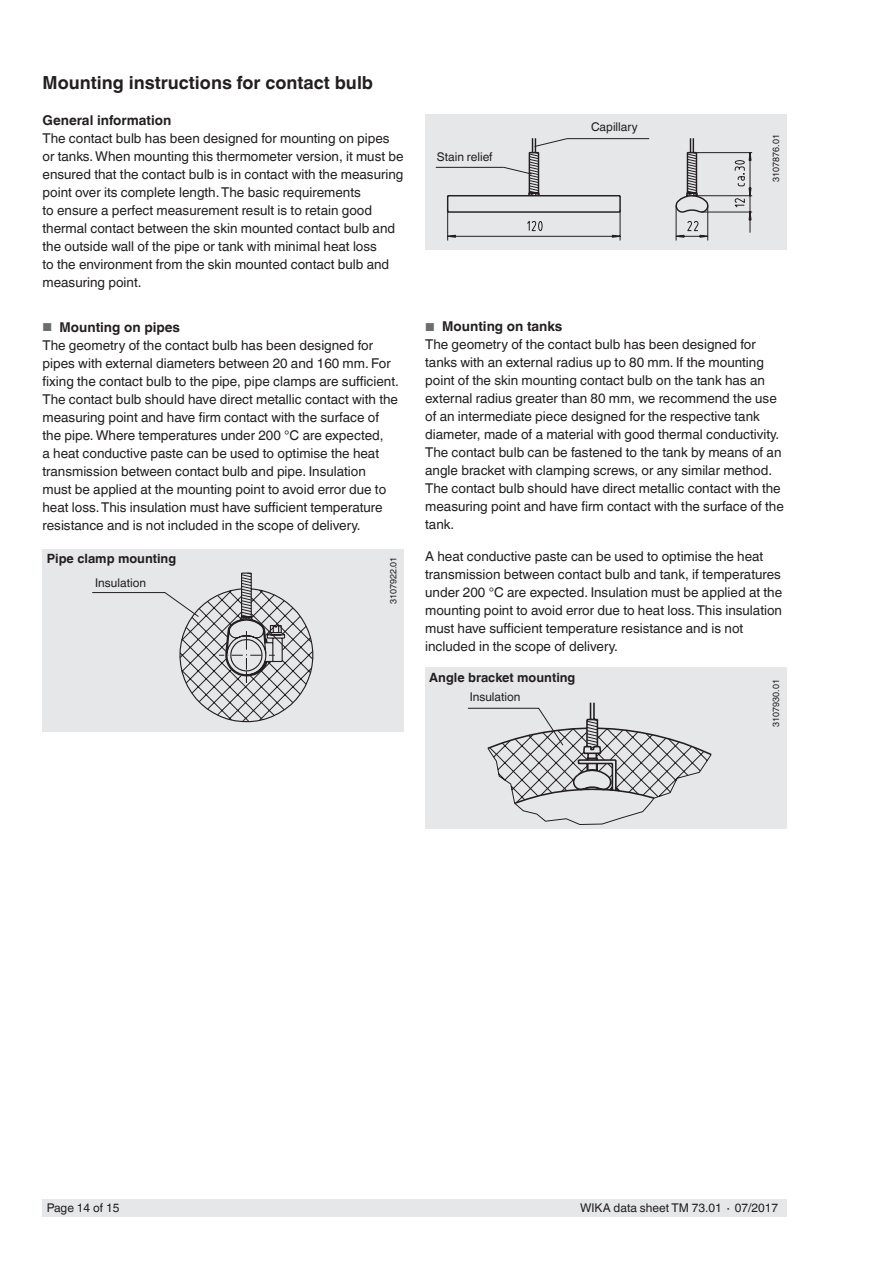
<style>
.page{position:relative;width:893px;height:1263px;background:#fff}
.page>*{position:absolute;margin:0;border:0;box-sizing:border-box;transform-origin:0 0}
.t1{font:700 18px "Helvetica World";color:#231f20}
.t2{font:13.5px/18px "Helvetica World";color:#231f20}
.t3{font:700 13.5px "Helvetica World";color:#231f20}
.t4{font:700 12.75px "Helvetica World";color:#231f20}
.t5{font:12px "Helvetica World";color:#231f20}
.t6{font:9px "Helvetica World";color:#231f20}
.s1{font-size:11.55px;color:#6c6d70}
.s2{font-weight:700}
</style>
<div class="page">
<div style="left:43px;top:1199px;width:744px;height:17px;background:#e6e7e9"></div>
<div style="left:425px;top:114px;width:362px;height:136px;background:#e6e7e9"></div>
<div style="left:43px;top:549px;width:361px;height:183px;background:#e6e7e9"></div>
<div style="left:425px;top:667px;width:361px;height:162px;background:#e6e7e9"></div>
<svg style="left:435px;top:138px;width:318px;height:103px"></svg>
<svg style="left:92px;top:572px;width:222px;height:151px"></svg>
<svg style="left:468px;top:702px;width:244px;height:123px"></svg>
<h1 class="t1" style="left:43px;top:73px;width:332px">Mounting instructions for contact bulb</h1>
<p class="t3" style="left:43px;top:113px;width:130px">General information</p>
<p class="t2" style="left:43px;top:130px;width:363px">The contact bulb has been designed for mounting on pipes or tanks. When mounting this thermometer version, it must be ensured that the contact bulb is in contact with the measuring point over its complete length. The basic requirements<br>to ensure a perfect measurement result is to retain good thermal contact between the skin mounted contact bulb and the outside wall of the pipe or tank with minimal heat loss<br>to the environment from the skin mounted contact bulb and measuring point.</p>
<p class="t6" style="left:771px;top:182px;width:49px;rotate:-90deg">3107876.01</p>
<p class="t5" style="left:591px;top:120px;width:48px">Capillary</p>
<p class="t5" style="left:437px;top:149px;width:57px">Stain relief</p>
<p class="t2" style="left:43px;top:318px;width:358px"><span class="s1">■</span> <span class="s2">Mounting on pipes<br></span>The geometry of the contact bulb has been designed for pipes with external diameters between 20 and 160 mm. For fixing the contact bulb to the pipe, pipe clamps are sufficient.<br>The contact bulb should have direct metallic contact with the measuring point and have firm contact with the surface of the pipe. Where temperatures under 200 °C are expected,<br>a heat conductive paste can be used to optimise the heat transmission between contact bulb and pipe. Insulation<br>must be applied at the mounting point to avoid error due to heat loss. This insulation must have sufficient temperature resistance and is not included in the scope of delivery.</p>
<p class="t2" style="left:425px;top:318px;width:360px"><span class="s1">■</span> <span class="s2">Mounting on tanks<br></span>The geometry of the contact bulb has been designed for tanks with an external radius up to 80 mm. If the mounting point of the skin mounting contact bulb on the tank has an external radius greater than 80 mm, we recommend the use of an intermediate piece designed for the respective tank diameter, made of a material with good thermal conductivity.<br>The contact bulb can be fastened to the tank by means of an angle bracket with clamping screws, or any similar method.<br>The contact bulb should have direct metallic contact with the measuring point and have firm contact with the surface of the tank.</p>
<p class="t2" style="left:425px;top:547px;width:358px">A heat conductive paste can be used to optimise the heat transmission between contact bulb and tank, if temperatures under 200 °C are expected. Insulation must be applied at the mounting point to avoid error due to heat loss. This insulation must have sufficient temperature resistance and is not included in the scope of delivery.</p>
<p class="t4" style="left:47px;top:551px;width:131px">Pipe clamp mounting</p>
<p class="t5" style="left:95px;top:575px;width:52px">Insulation</p>
<p class="t6" style="left:388px;top:604px;width:49px;rotate:-90deg">3107922.01</p>
<p class="t4" style="left:429px;top:670px;width:148px">Angle bracket mounting</p>
<p class="t5" style="left:470px;top:690px;width:52px">Insulation</p>
<p class="t6" style="left:771px;top:727px;width:49px;rotate:-90deg">3107930.01</p>
<p class="t5" style="left:47px;top:1201px;width:74px">Page 14 of 15</p>
<p class="t5" style="left:580px;top:1201px;width:200px">WIKA data sheet TM 73.01 ∙ 07/2017</p>
</div>
